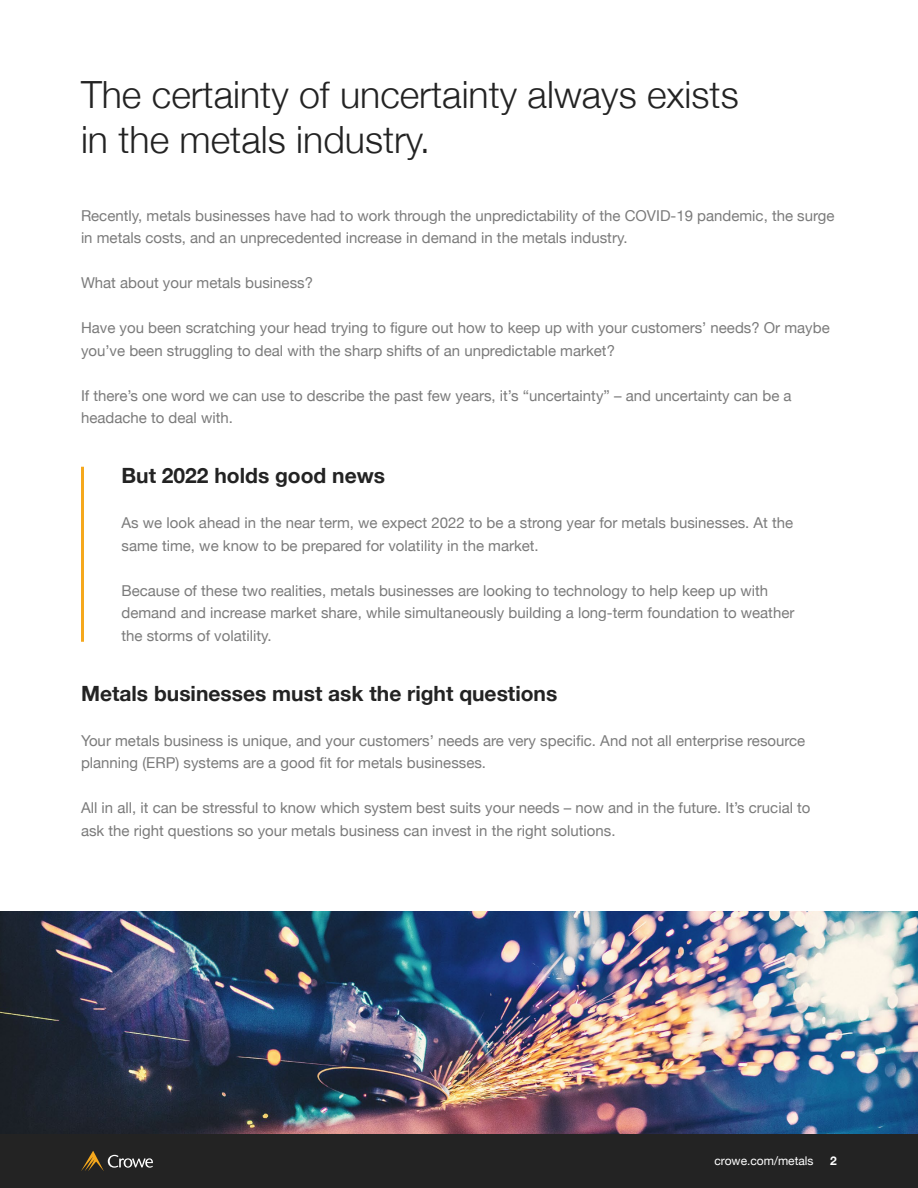
<style>
.page{position:relative;width:918px;height:1188px;background:#fff}
.page>*{position:absolute;margin:0;border:0;box-sizing:border-box;transform-origin:0 0}
.t1{font:300 37.5px/45px "Helvetica Neue";color:#232323}
.t2{font:700 21px "Helvetica Neue";color:#232323}
.t3{font:15px/22.5px "Helvetica Neue";color:#7b7b7b}
.t4{font:12px "Helvetica Neue";color:#fff}
.t5{font:700 12px "Helvetica Neue";color:#fff}
</style>
<div class="page">
<div style="left:0;top:1134px;width:918px;height:54px;background:#232323"></div>
<svg style="left:81px;top:1151px;width:72px;height:20px"></svg>
<img style="left:0;top:911px;width:918px;height:223px">
<hr style="left:81px;top:467px;width:3px;height:175px;background:#f5a81d">
<h1 class="t1" style="left:81px;top:70px;width:659px">The certainty of uncertainty always exists in the metals industry.</h1>
<p class="t3" style="left:81px;top:205px;width:755px">Recently, metals businesses have had to work through the unpredictability of the COVID-19 pandemic, the surge in metals costs, and an unprecedented increase in demand in the metals industry.</p>
<p class="t3" style="left:81px;top:273px;width:234px">What about your metals business?</p>
<p class="t3" style="left:81px;top:318px;width:750px">Have you been scratching your head trying to figure out how to keep up with your customers’ needs? Or maybe you’ve been struggling to deal with the sharp shifts of an unpredictable market?</p>
<p class="t3" style="left:81px;top:385px;width:712px">If there’s one word we can use to describe the past few years, it’s “uncertainty” – and uncertainty can be a headache to deal with.</p>
<h2 class="t2" style="left:122px;top:459px;width:265px">But 2022 holds good news</h2>
<p class="t3" style="left:122px;top:513px;width:673px">As we look ahead in the near term, we expect 2022 to be a strong year for metals businesses. At the same time, we know to be prepared for volatility in the market.</p>
<p class="t3" style="left:122px;top:580px;width:674px">Because of these two realities, metals businesses are looking to technology to help keep up with demand and increase market share, while simultaneously building a long-term foundation to weather the storms of volatility.</p>
<h2 class="t2" style="left:81px;top:677px;width:478px">Metals businesses must ask the right questions</h2>
<p class="t3" style="left:81px;top:730px;width:726px">Your metals business is unique, and your customers’ needs are very specific. And not all enterprise resource planning (ERP) systems are a good fit for metals businesses.</p>
<p class="t3" style="left:81px;top:798px;width:731px">All in all, it can be stressful to know which system best suits your needs – now and in the future. It’s crucial to ask the right questions so your metals business can invest in the right solutions.</p>
<p class="t4" style="left:715px;top:1152px;width:101px">crowe.com/metals</p>
<p class="t5" style="left:830px;top:1151px;width:8px">2</p>
</div>
